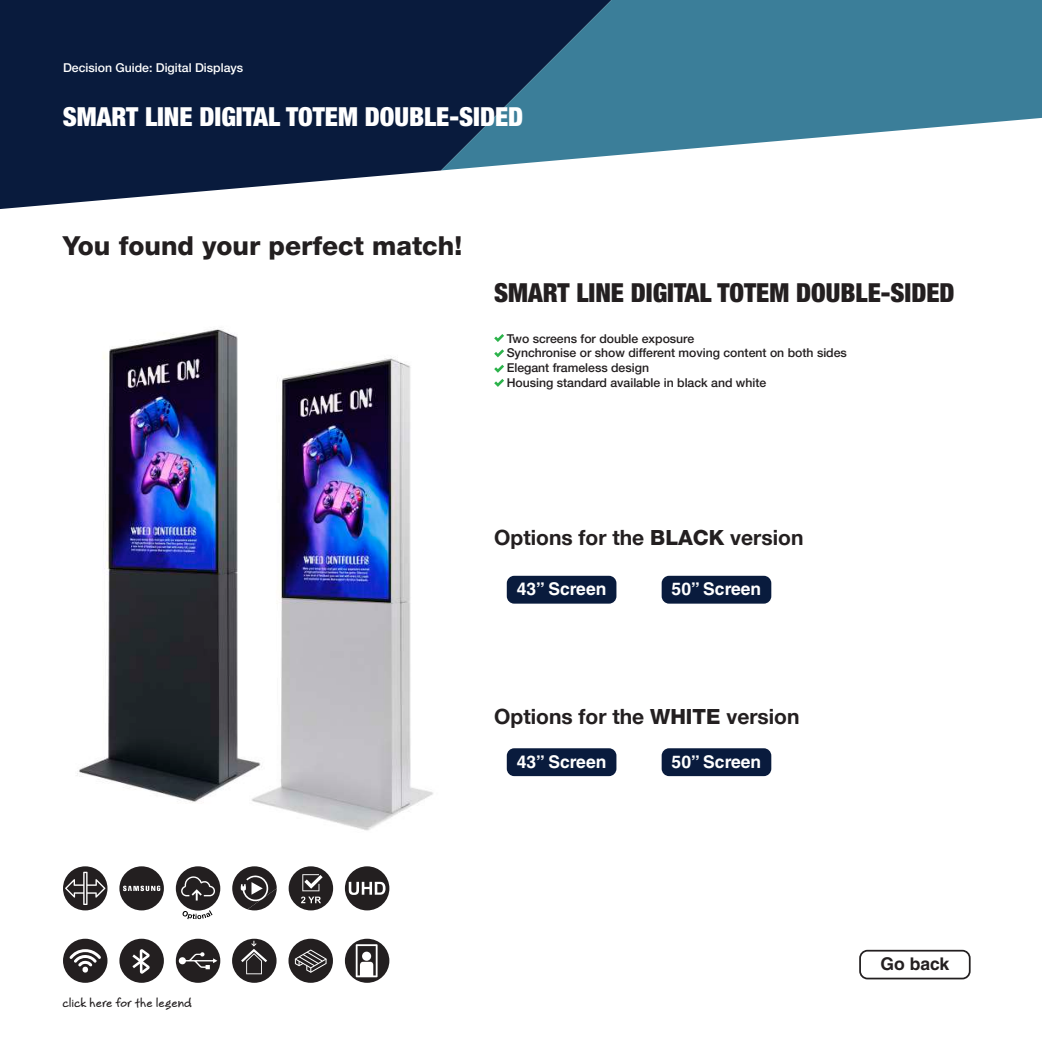
<style>
.page{position:relative;width:1042px;height:1042px;background:#fff}
.page>*{position:absolute;margin:0;border:0;box-sizing:border-box;transform-origin:0 0}
.t1{font:900 condensed 26.25px "Helvetica Neue LT Pro";color:#fff}
.t2{font:900 condensed 26.25px "Helvetica Neue LT Pro";color:#231f20}
.t3{font:800 26.25px "Helvetica Neue LT Pro";color:#231f20}
.t4{font:700 21px "Helvetica Neue";color:#231f20}
.t5{font:700 17.5px "Helvetica LT Std";color:#fff}
.t6{font:700 17.5px "Helvetica LT Std";color:#231f20}
.t7{font:700 14px "Bruno JB";color:#231f20}
.t8{font:500 12.25px/14.7px "Helvetica Neue LT Pro";color:#231f20}
.t9{font:500 12.25px "Helvetica Neue LT Pro";color:#fff}
.s1{font-family:"Helvetica Neue LT Pro";font-weight:800}
</style>
<div class="page">
<svg style="left:0;top:0;width:446px;height:209px;background:#20304f"></svg>
<svg style="left:441px;top:0;width:601px;height:170px;background:#52849c"></svg>
<div style="left:507px;top:576px;width:109px;height:27px;background:#091b3d;border-radius:7px"></div>
<div style="left:507px;top:748px;width:109px;height:28px;background:#091b3d;border-radius:7px"></div>
<div style="left:661px;top:576px;width:110px;height:27px;background:#091b3d;border-radius:7px"></div>
<div style="left:661px;top:748px;width:110px;height:28px;background:#091b3d;border-radius:7px"></div>
<div style="left:859px;top:950px;width:111px;height:29px;border:2px solid #231f20;border-radius:7px"></div>
<div style="left:232px;top:938px;width:44px;height:45px;background:#231f20;border-radius:50%"></div>
<svg style="left:241px;top:941px;width:26px;height:33px"></svg>
<svg style="left:232px;top:866px;width:45px;height:44px"></svg>
<div style="left:176px;top:938px;width:44px;height:45px;background:#231f20;border-radius:50%"></div>
<svg style="left:179px;top:952px;width:38px;height:17px"></svg>
<div style="left:119px;top:866px;width:45px;height:44px;background:#231f20;border-radius:50%"></div>
<svg style="left:123px;top:885px;width:37px;height:6px"></svg>
<div style="left:289px;top:866px;width:44px;height:44px;background:#231f20;border-radius:50%"></div>
<svg style="left:301px;top:874px;width:22px;height:29px"></svg>
<div style="left:288px;top:938px;width:45px;height:45px;background:#231f20;border-radius:50%"></div>
<svg style="left:295px;top:949px;width:31px;height:23px"></svg>
<svg style="left:345px;top:938px;width:44px;height:45px"></svg>
<svg style="left:356px;top:944px;width:21px;height:33px"></svg>
<div style="left:119px;top:938px;width:45px;height:45px;background:#231f20;border-radius:50%"></div>
<svg style="left:132px;top:949px;width:18px;height:24px"></svg>
<div style="left:63px;top:938px;width:44px;height:45px;background:#231f20;border-radius:50%"></div>
<svg style="left:70px;top:949px;width:31px;height:24px"></svg>
<svg style="left:494px;top:334px;width:10px;height:8px"></svg>
<svg style="left:494px;top:349px;width:10px;height:8px"></svg>
<svg style="left:494px;top:365px;width:10px;height:8px"></svg>
<svg style="left:494px;top:379px;width:10px;height:8px"></svg>
<div style="left:345px;top:866px;width:44px;height:44px;background:#231f20;border-radius:50%"></div>
<svg style="left:349px;top:882px;width:36px;height:13px"></svg>
<div style="left:63px;top:866px;width:44px;height:44px;background:#231f20;border-radius:50%"></div>
<svg style="left:65px;top:872px;width:40px;height:33px"></svg>
<div style="left:176px;top:866px;width:44px;height:44px;background:#231f20;border-radius:50%"></div>
<svg style="left:181px;top:876px;width:34px;height:24px"></svg>
<svg style="left:182px;top:910px;width:30px;height:9px"></svg>
<img style="left:266px;top:357px;width:167px;height:474px">
<img style="left:76px;top:328px;width:190px;height:477px">
<p class="t9" style="left:63px;top:60px;width:182px">Decision Guide: Digital Displays</p>
<h1 class="t1" style="left:63px;top:101px;width:462px">SMART LINE DIGITAL TOTEM DOUBLE-SIDED</h1>
<h1 class="t3" style="left:63px;top:230px;width:401px">You found your perfect match!</h1>
<h1 class="t2" style="left:494px;top:277px;width:462px">SMART LINE DIGITAL TOTEM DOUBLE-SIDED</h1>
<p class="t8" style="left:507px;top:331px;width:342px">Two screens for double exposure<br>Synchronise or show different moving content on both sides Elegant frameless design<br>Housing standard available in black and white</p>
<h2 class="t4" style="left:494px;top:521px;width:311px">Options for the <span class="s1">BLACK</span> version</h2>
<h3 class="t5" style="left:517px;top:578px;width:91px">43” Screen</h3>
<h3 class="t5" style="left:671px;top:578px;width:91px">50” Screen</h3>
<h2 class="t4" style="left:494px;top:699px;width:307px">Options for the <span class="s1">WHITE</span> version</h2>
<h3 class="t5" style="left:517px;top:751px;width:91px">43” Screen</h3>
<h3 class="t5" style="left:671px;top:751px;width:91px">50” Screen</h3>
<p class="t7" style="left:62px;top:993px;width:131px">click here for the legend</p>
<h3 class="t6" style="left:880px;top:953px;width:70px">Go back</h3>
</div>
